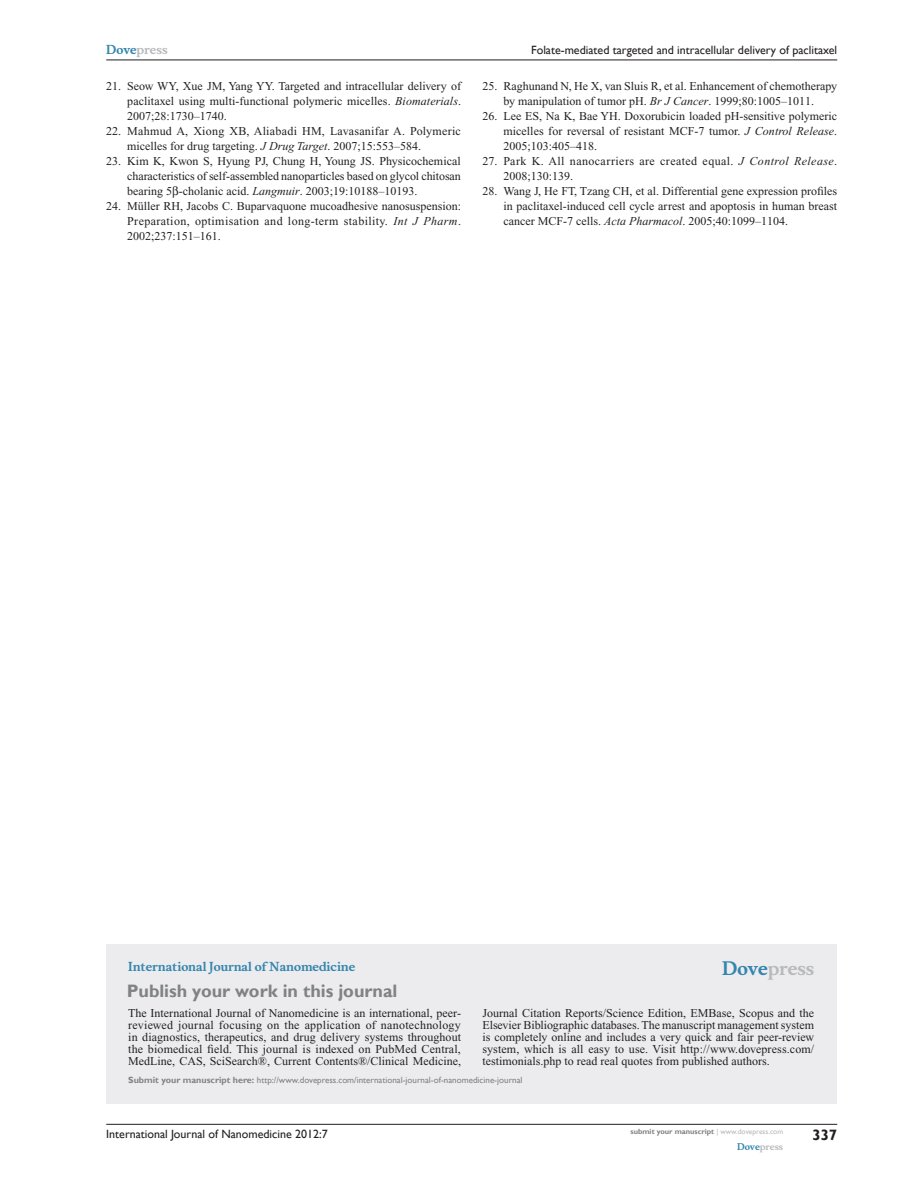
<style>
.page{position:relative;width:918px;height:1188px;background:#fff}
.page>*{position:absolute;margin:0;border:0;box-sizing:border-box;transform-origin:0 0}
.t1{font:700 18px "Gill Sans";color:#808285}
.t2{font:700 18px "Musee";color:#b8b9bc}
.t3{font:700 15px "Gill Sans";color:#231f20}
.t4{font:12px/15px "Times New Roman";color:#231f20;text-align:justify}
.t5{font:12px/15px "Times New Roman";letter-spacing:.02em;color:#231f20}
.t6{font:12px "Gill Sans";color:#231f20}
.t7{font:12px/15px "Times New Roman";letter-spacing:.035em;color:#231f20}
.t8{font:700 12px "Musee";color:#3485ae}
.t9{font:700 12px "Musee";color:#b8b9bc}
.t10{font:9px "Gill Sans";color:#808285}
.t11{font:700 9px "Musee";color:#b8b9bc}
.t12{font:700 7.5px "Gill Sans";color:#808285}
.s1{color:#3485ae}
.s2{font-style:italic}
.s3{font-weight:700}
.s4{font-weight:400;color:#b8b9bc}
</style>
<div class="page">
<div style="left:106px;top:944px;width:731px;height:159px;background:#ececee"></div>
<hr style="left:106px;top:1124px;width:731px;height:1px;background:#231f20">
<hr style="left:106px;top:60px;width:731px;height:1px;background:#231f20">
<p class="t9" style="left:106px;top:43px;width:63px"><span class="s1">Dove</span>press</p>
<p class="t4" style="left:127px;top:79px;width:335px;text-indent:-21px">21. Seow WY, Xue JM, Yang YY. Targeted and intracellular delivery of paclitaxel using multi-functional polymeric micelles. <span class="s2">Biomaterials</span>.<br>2007;28:1730–1740.</p>
<p class="t5" style="left:127px;top:124px;width:335px;text-indent:-21px">22. Mahmud A, Xiong XB, Aliabadi HM, Lavasanifar A. Polymeric micelles for drug targeting. <span class="s2">J Drug Target</span>. 2007;15:553–584.</p>
<p class="t4" style="left:127px;top:154px;width:335px;text-indent:-21px">23. Kim K, Kwon S, Hyung PJ, Chung H, Young JS. Physicochemical characteristics of self-assembled nanoparticles based on glycol chitosan bearing 5 -cholanic acid. <span class="s2">Langmuir</span>. 2003;19:10188–10193.</p>
<p class="t4" style="left:127px;top:199px;width:335px;text-indent:-21px">24. Müller RH, Jacobs C. Buparvaquone mucoadhesive nanosuspension:<br>Preparation, optimisation and long-term stability. <span class="s2">Int J Pharm</span>.<br>2002;237:151–161.</p>
<p class="t6" style="left:531px;top:43px;width:307px">Folate-mediated targeted and intracellular delivery of paclitaxel</p>
<p class="t4" style="left:482px;top:79px;width:356px;text-align:center">25. Raghunand N, He X, van Sluis R, et al. Enhancement of chemotherapy by manipulation of tumor pH. <span class="s2">Br J Cancer</span>. 1999;80:1005–1011.</p>
<p class="t4" style="left:503px;top:109px;width:335px;text-indent:-21px">26. Lee ES, Na K, Bae YH. Doxorubicin loaded pH-sensitive polymeric micelles for reversal of resistant MCF-7 tumor. <span class="s2">J Control Release</span>.<br>2005;103:405–418.</p>
<p class="t7" style="left:503px;top:154px;width:335px;text-indent:-21px">27. Park K. All nanocarriers are created equal. <span class="s2">J Control Release</span>.<br>2008;130:139.</p>
<p class="t4" style="left:503px;top:184px;width:335px;text-indent:-21px">28. Wang J, He FT, Tzang CH, et al. Differential gene expression profiles in paclitaxel-induced cell cycle arrest and apoptosis in human breast cancer MCF-7 cells. <span class="s2">Acta Pharmacol</span>. 2005;40:1099–1104.</p>
<p class="t8" style="left:128px;top:959px;width:228px">International Journal of Nanomedicine</p>
<h1 class="t1" style="left:127px;top:980px;width:272px">Publish your work in this journal</h1>
<h1 class="t2" style="left:722px;top:958px;width:94px"><span class="s1">Dove</span>press</h1>
<p class="t4" style="left:128px;top:1007px;width:334px;line-height:12px">The International Journal of Nanomedicine is an international, peer&shy;reviewed journal focusing on the application of nanotechnology in diagnostics, therapeutics, and drug delivery systems throughout the biomedical field. This journal is indexed on PubMed Central, MedLine, CAS, SciSearch®, Current Contents®/Clinical Medicine,</p>
<p class="t4" style="left:482px;top:1007px;width:333px;line-height:12px">Journal Citation Reports/Science Edition, EMBase, Scopus and the Elsevier Bibliographic databases. The manuscript management system is completely online and includes a very quick and fair peer-review system, which is all easy to use. Visit http://www.dovepress.com/ testimonials.php to read real quotes from published authors.</p>
<p class="t10" style="left:128px;top:1075px;width:396px"><span class="s3">Submit your manuscript here:</span> http://www.dovepress.com/international-journal-of-nanomedicine-journal</p>
<p class="t6" style="left:106px;top:1127px;width:223px">International Journal of Nanomedicine 2012:7</p>
<p class="t12" style="left:631px;top:1127px;width:154px">submit your manuscript <span class="s4">| www.dovepress.com</span></p>
<p class="t11" style="left:737px;top:1141px;width:48px"><span class="s1">Dove</span>press</p>
<p class="t3" style="left:812px;top:1126px;width:26px">337</p>
</div>
